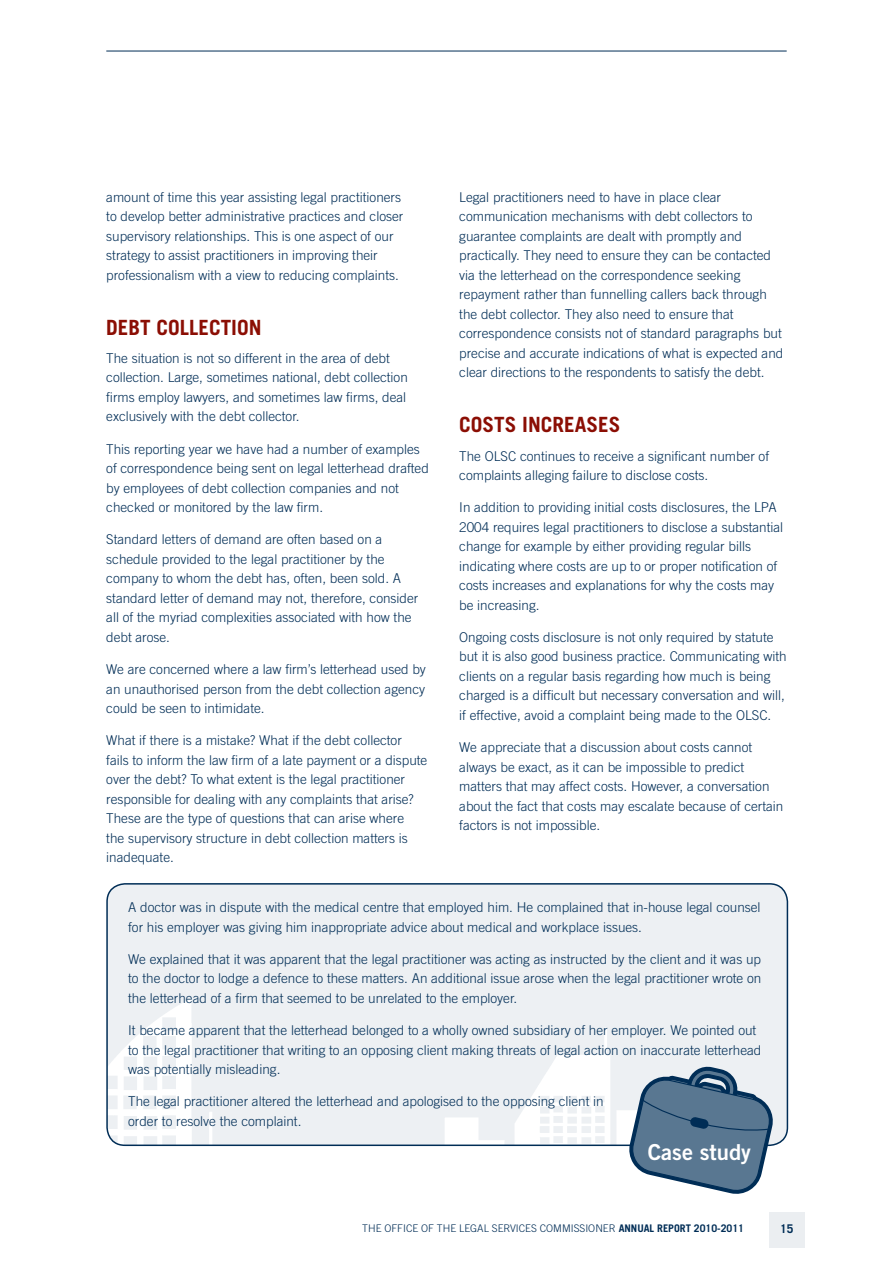
<style>
.page{position:relative;width:893px;height:1263px;background:#fff}
.page>*{position:absolute;margin:0;border:0;box-sizing:border-box;transform-origin:0 0}
.t1{font:22.05px "Trade Gothic Bold Two";color:#fff}
.t2{font:700 21px "Trade Gothic";color:#8b0e04}
.t3{font:300 13.5px/19.5px "Trade Gothic";color:#002d56}
.t4{font:700 12px "Trade Gothic";color:#002d56}
.t5{font:300 10.5px "Trade Gothic";color:#002d56}
.s1{font-weight:700}
</style>
<div class="page">
<div style="left:769px;top:1212px;width:35px;height:35px;background:#ebeef1"></div>
<img style="left:107px;top:884px;width:680px;height:261px">
<div style="left:106px;top:883px;width:682px;height:263px;border:2px solid #002d56;border-radius:18px"></div>
<svg style="left:628px;top:1066px;width:147px;height:128px;background:#7890a5"></svg>
<hr style="left:106px;top:51px;width:681px;height:1px;background:#002d56">
<p class="t3" style="left:106px;top:187px;width:299px">amount of time this year assisting legal practitioners to develop better administrative practices and closer supervisory relationships. This is one aspect of our strategy to assist practitioners in improving their professionalism with a view to reducing complaints.</p>
<h2 class="t2" style="left:106px;top:315px;width:62px">DEBT COLL</h2>
<h2 class="t2" style="left:198px;top:315px;width:65px">ECTION</h2>
<p class="t3" style="left:106px;top:348px;width:303px">The situation is not so different in the area of debt collection. Large, sometimes national, debt collection firms employ lawyers, and sometimes law firms, deal exclusively with the debt collector.</p>
<p class="t3" style="left:106px;top:439px;width:324px">This reporting year we have had a number of examples of correspondence being sent on legal letterhead drafted by employees of debt collection companies and not checked or monitored by the law firm.</p>
<p class="t3" style="left:106px;top:530px;width:314px">Standard letters of demand are often based on a schedule provided to the legal practitioner by the company to whom the debt has, often, been sold. A standard letter of demand may not, therefore, consider all of the myriad complexities associated with how the debt arose.</p>
<p class="t3" style="left:106px;top:659px;width:321px;text-align:justify">We are concerned where a law firm’s letterhead used by an unauthorised person from the debt collection agency could be seen to intimidate.</p>
<p class="t3" style="left:106px;top:731px;width:323px">What if there is a mistake? What if the debt collector fails to inform the law firm of a late payment or a dispute over the debt? To what extent is the legal practitioner responsible for dealing with any complaints that arise?<br>These are the type of questions that can arise where<br>the supervisory structure in debt collection matters is inadequate.</p>
<p class="t3" style="left:459px;top:187px;width:326px">Legal practitioners need to have in place clear communication mechanisms with debt collectors to guarantee complaints are dealt with promptly and practically. They need to ensure they can be contacted via the letterhead on the correspondence seeking repayment rather than funnelling callers back through the debt collector. They also need to ensure that correspondence consists not of standard paragraphs but precise and accurate indications of what is expected and clear directions to the respondents to satisfy the debt.</p>
<h2 class="t2" style="left:459px;top:412px;width:75px">COSTS INCREA</h2>
<h2 class="t2" style="left:586px;top:412px;width:35px">SES</h2>
<p class="t3" style="left:459px;top:446px;width:311px">The OLSC continues to receive a significant number of complaints alleging failure to disclose costs.</p>
<p class="t3" style="left:459px;top:497px;width:326px">I n addition to providing initial costs disclosures, the LPA 2004 requires legal practitioners to disclose a substantial change for example by either providing regular bills indicating where costs are up to or proper notification of costs increases and explanations for why the costs may be increasing.</p>
<p class="t3" style="left:459px;top:627px;width:329px">Ongoing costs disclosure is not only required by statute but it is also good business practice. Communicating with clients on a regular basis regarding how much is being charged is a difficult but necessary conversation and will, if effective, avoid a complaint being made to the OLSC.</p>
<p class="t3" style="left:459px;top:737px;width:326px">We appreciate that a discussion about costs cannot always be exact, as it can be impossible to predict matters that may affect costs. H owever, a conversation about the fact that costs may escalate because of certain factors is not impossible.</p>
<p class="t3" style="left:128px;top:897px;width:634px">A doctor was in dispute with the medical centre that employed him. He complained that in-house legal counsel for his employer was giving him inappropriate advice about medical and workplace issues.</p>
<p class="t3" style="left:128px;top:949px;width:635px;text-align:justify">We explained that it was apparent that the legal practitioner was acting as instructed by the client and it was up to the doctor to lodge a defence to these matters. An additional issue arose when the legal practitioner wrote on the letterhead of a firm that seemed to be unrelated to the employer.</p>
<p class="t3" style="left:128px;top:1020px;width:635px">It became apparent that the letterhead belonged to a wholly owned subsidiary of her employer. We pointed out to the legal practitioner that writing to an opposing client making threats of legal action on inaccurate letterhead was potentially misleading.</p>
<p class="t3" style="left:128px;top:1092px;width:477px">The legal practitioner altered the letterhead and apologised to the opposing client in order to resolve the complaint.</p>
<h1 class="t1" style="left:648px;top:1138px;width:105px">Case study</h1>
<p class="t5" style="left:362px;top:1222px;width:383px">The Office of the Legal Services Commissioner <span class="s1">ANNUAL REPORT 2010-2011</span></p>
<p class="t4" style="left:780px;top:1221px;width:15px">15</p>
</div>
